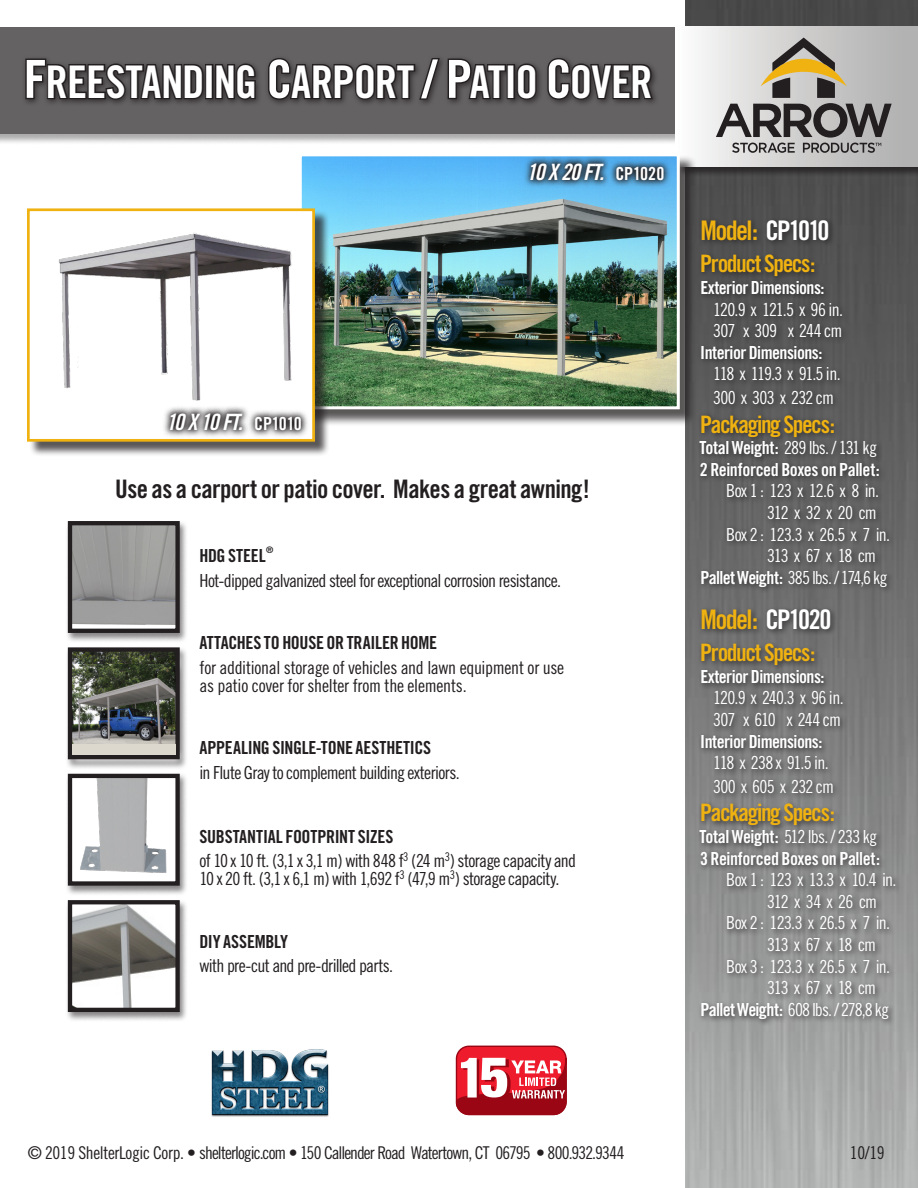
<style>
.page{position:relative;width:918px;height:1188px;background:#fff}
.page>*{position:absolute;margin:0;border:0;box-sizing:border-box;transform-origin:0 0}
.t1{font:900 condensed 56.4px "Helvetica Neue";color:#fff}
.t2{font:45px "Trade Gothic Bold Cond Twenty";letter-spacing:-.02em;color:#fff}
.t3{font:27px "Trade Gothic Bold Cond Twenty";letter-spacing:-.06em;color:#efb211}
.t4{font:25.5px "Trade Gothic Bold Cond Twenty";letter-spacing:-.02em;color:#231f20}
.t5{font:24px "Trade Gothic Bold Cond Twenty";letter-spacing:-.06em;color:#efb211}
.t6{font:22.5px "Trade Gothic Bold Cond Twenty Obl";letter-spacing:-.075em;color:#fff}
.t7{font:18px/21.6px "Trade Gothic Cond Eighteen";letter-spacing:-.05em;color:#fff}
.t8{font:18px/18px "Trade Gothic Cond Eighteen";letter-spacing:-.03em;color:#231f20}
.t9{font:18px "Trade Gothic Bold Cond Twenty";letter-spacing:-.03em;color:#fff}
.t10{font:18px "Trade Gothic Bold Cond Twenty";letter-spacing:-.015em;color:#231f20}
.t11{font:18px "Trade Gothic Cond Eighteen";letter-spacing:-.075em;color:#fff}
.Bulletlist{font:17.7px "Trade Gothic Cond Eighteen";letter-spacing:-.05em;color:#231f20}
.t12{font:9px "Trade Gothic Bold Cond Twenty";color:#231f20}
.s1{font-size:52.5px}
.s2{font-family:"Trade Gothic Bold Cond Twenty";font-size:18px}
.s3{color:#fff}
.s4{font-family:"Trade Gothic Bold Cond Twenty"}
</style>
<div class="page">
<img style="left:686px;top:0;width:232px;height:1188px">
<div style="left:0;top:26px;width:690px;height:119px;background:#231f20;opacity:.55"></div>
<div style="left:0;top:27px;width:677px;height:107px;background:#656263"></div>
<div style="left:65px;top:520px;width:123px;height:123px;background:#231f20;opacity:.55"></div>
<img style="left:73px;top:526px;width:102px;height:102px">
<div style="left:68px;top:521px;width:112px;height:112px;border:4px solid #231f20"></div>
<div style="left:65px;top:899px;width:123px;height:123px;background:#231f20;opacity:.55"></div>
<img style="left:73px;top:905px;width:102px;height:102px">
<div style="left:68px;top:900px;width:112px;height:112px;border:4px solid #231f20"></div>
<div style="left:65px;top:773px;width:123px;height:123px;background:#231f20;opacity:.55"></div>
<img style="left:73px;top:779px;width:102px;height:102px">
<div style="left:68px;top:774px;width:112px;height:112px;border:4px solid #231f20"></div>
<div style="left:22px;top:54px;width:638px;height:53px;background:#231f20;opacity:.75"></div>
<svg style="left:24px;top:57px;width:181px;height:44px"></svg>
<div style="left:205px;top:64px;width:8px;height:35px;border:3px solid #231f20"></div>
<svg style="left:214px;top:62px;width:43px;height:39px"></svg>
<svg style="left:267px;top:57px;width:241px;height:45px"></svg>
<div style="left:507px;top:64px;width:8px;height:35px;border:3px solid #231f20"></div>
<svg style="left:515px;top:62px;width:23px;height:39px"></svg>
<svg style="left:546px;top:57px;width:109px;height:44px"></svg>
<div style="left:696px;top:216px;width:206px;height:810px;background:#231f20;opacity:.75"></div>
<div style="left:677px;top:26px;width:241px;height:151px;background:#231f20;opacity:.55"></div>
<div style="left:676px;top:27px;width:242px;height:139px;background:linear-gradient(to right,#fafaf9,#acabab)"></div>
<svg style="left:716px;top:38px;width:176px;height:115px"></svg>
<div style="left:65px;top:646px;width:123px;height:124px;background:#231f20;opacity:.55"></div>
<img style="left:73px;top:664px;width:102px;height:81px">
<div style="left:68px;top:647px;width:112px;height:112px;border:4px solid #231f20"></div>
<div style="left:72px;top:745px;width:103px;height:10px;background:#dcd8cd"></div>
<div style="left:300px;top:155px;width:397px;height:272px;background:#231f20;opacity:.75"></div>
<img style="left:303px;top:157px;width:373px;height:248px">
<div style="left:299px;top:153px;width:381px;height:256px;border:3px solid #fff"></div>
<div style="left:522px;top:154px;width:151px;height:36px;background:#231f20;opacity:.75"></div>
<div style="left:29px;top:210px;width:301px;height:247px;background:#231f20;opacity:.75"></div>
<div style="left:28px;top:210px;width:286px;height:230px;background:#fff"></div>
<img style="left:59px;top:233px;width:233px;height:168px">
<div style="left:27px;top:208px;width:288px;height:234px;border:3px solid #efb211"></div>
<div style="left:161px;top:404px;width:149px;height:35px;background:#231f20;opacity:.75"></div>
<div style="left:456px;top:1046px;width:110px;height:68px;background:#ee1b2c;border-radius:13px"></div>
<div style="left:456px;top:1046px;width:111px;height:69px;border:1px solid #9a0613;border-radius:13px"></div>
<svg style="left:455px;top:1058px;width:112px;height:58px"></svg>
<img style="left:211px;top:1049px;width:118px;height:68px">
<p class="t2" style="left:24px;top:54px;width:631px"><span class="s1">F</span>REESTANDING <span class="s1">C</span>ARPORT <span class="s1">/ P</span>ATIO <span class="s1">C</span>OVER</p>
<p class="t6" style="left:166px;top:408px;width:137px">10 X 10 FT. <span class="s2">CP1010</span></p>
<p class="t6" style="left:526px;top:159px;width:139px">10 X 20 FT. <span class="s2">CP1020</span></p>
<p class="t4" style="left:115px;top:474px;width:476px">Use as a carport or patio cover. Makes a great awning!</p>
<p class="t10" style="left:200px;top:545px;width:68px">HDG STEEL</p>
<p class="t12" style="left:266px;top:545px;width:9px">®</p>
<p class="t8" style="left:200px;top:572px;width:363px">Hot-dipped galvanized steel for exceptional corrosion resistance.</p>
<p class="t10" style="left:200px;top:632px;width:239px">ATTACHES TO HOUSE OR TRAILER HOME</p>
<p class="t8" style="left:200px;top:658px;width:366px">for additional storage of vehicles and lawn equipment or use as patio cover for shelter from the elements.</p>
<p class="t10" style="left:200px;top:737px;width:233px">APPEALING SINGLE-TONE AESTHETICS</p>
<p class="t8" style="left:200px;top:763px;width:262px">in Flute Gray to complement building exteriors.</p>
<p class="t10" style="left:200px;top:825px;width:196px">SUBSTANTIAL FOOTPRINT SIZES</p>
<p class="t8" style="left:200px;top:852px;width:378px">of 10 x 10 ft. (3,1 x 3,1 m) with 848 f<sup>3</sup> (24 m<sup>3</sup>) storage capacity and<br>10 x 20 ft. (3,1 x 6,1 m) with 1,692 f<sup>3</sup> (47,9 m<sup>3</sup>) storage capacity.</p>
<p class="t10" style="left:200px;top:930px;width:90px">DIY ASSEMBLY</p>
<p class="t8" style="left:200px;top:957px;width:195px">with pre-cut and pre-drilled parts.</p>
<p class="t1" style="left:480px;top:1030px;width:31px">5</p>
<p class="Bulletlist" style="left:28px;top:1142px;width:598px">© 2019 ShelterLogic Corp. • shelterlogic.com • 150 Callender Road Watertown, CT 06795 • 800.932.9344</p>
<p class="t3" style="left:700px;top:214px;width:131px">Model: <span class="s3">CP1010</span></p>
<p class="t5" style="left:700px;top:249px;width:117px">Product Specs:</p>
<p class="t9" style="left:700px;top:277px;width:126px">Exterior Dimensions:</p>
<p class="t7" style="left:713px;top:298px;width:132px">120.9 x 121.5 x 96 in.</p>
<p class="t7" style="left:713px;top:320px;width:131px">307 x 309 x 244 cm</p>
<p class="t9" style="left:700px;top:342px;width:124px">Interior Dimensions:</p>
<p class="t11" style="left:713px;top:363px;width:129px">118 x 119.3 x 91.5 in.</p>
<p class="t7" style="left:713px;top:386px;width:123px">300 x 303 x 232 cm</p>
<p class="t5" style="left:700px;top:410px;width:136px">Packaging Specs:</p>
<p class="t7" style="left:700px;top:437px;width:179px"><span class="s4">Total Weight:</span> 289 lbs. / 131 kg</p>
<p class="t9" style="left:700px;top:459px;width:181px">2 Reinforced Boxes on Pallet:</p>
<p class="t7" style="left:726px;top:480px;width:154px">Box 1 : 123 x 12.6 x 8 in.</p>
<p class="t7" style="left:726px;top:502px;width:165px;text-indent:41px">312 x 32 x 20 cm<br>Box 2 : 123.3 x 26.5 x 7 in.</p>
<p class="t7" style="left:767px;top:545px;width:110px">313 x 67 x 18 cm</p>
<p class="t7" style="left:700px;top:566px;width:189px"><span class="s4">Pallet Weight:</span> 385 lbs. / 174,6 kg</p>
<p class="t3" style="left:700px;top:603px;width:133px">Model: <span class="s3">CP1020</span></p>
<p class="t5" style="left:700px;top:638px;width:117px">Product Specs:</p>
<p class="t9" style="left:700px;top:666px;width:126px">Exterior Dimensions:</p>
<p class="t7" style="left:713px;top:687px;width:132px">120.9 x 240.3 x 96 in.</p>
<p class="t7" style="left:713px;top:709px;width:130px">307 x 610 x 244 cm</p>
<p class="t9" style="left:700px;top:730px;width:124px">Interior Dimensions:</p>
<p class="t7" style="left:713px;top:752px;width:117px">118 x 238 x 91.5 in.</p>
<p class="t7" style="left:713px;top:775px;width:123px">300 x 605 x 232 cm</p>
<p class="t5" style="left:700px;top:798px;width:136px">Packaging Specs:</p>
<p class="t7" style="left:700px;top:826px;width:179px"><span class="s4">Total Weight:</span> 512 lbs. / 233 kg</p>
<p class="t9" style="left:700px;top:847px;width:181px">3 Reinforced Boxes on Pallet:</p>
<p class="t7" style="left:726px;top:869px;width:172px">Box 1 : 123 x 13.3 x 10.4 in.</p>
<p class="t7" style="left:726px;top:890px;width:165px;text-indent:41px">312 x 34 x 26 cm<br>Box 2 : 123.3 x 26.5 x 7 in.</p>
<p class="t7" style="left:767px;top:934px;width:110px">313 x 67 x 18 cm</p>
<p class="t7" style="left:726px;top:955px;width:165px">Box 3 : 123.3 x 26.5 x 7 in.</p>
<p class="t7" style="left:767px;top:977px;width:110px">313 x 67 x 18 cm</p>
<p class="t7" style="left:700px;top:998px;width:190px"><span class="s4">Pallet Weight:</span> 608 lbs. / 278,8 kg</p>
<p class="Bulletlist" style="left:850px;top:1142px;width:36px">10/19</p>
</div>
